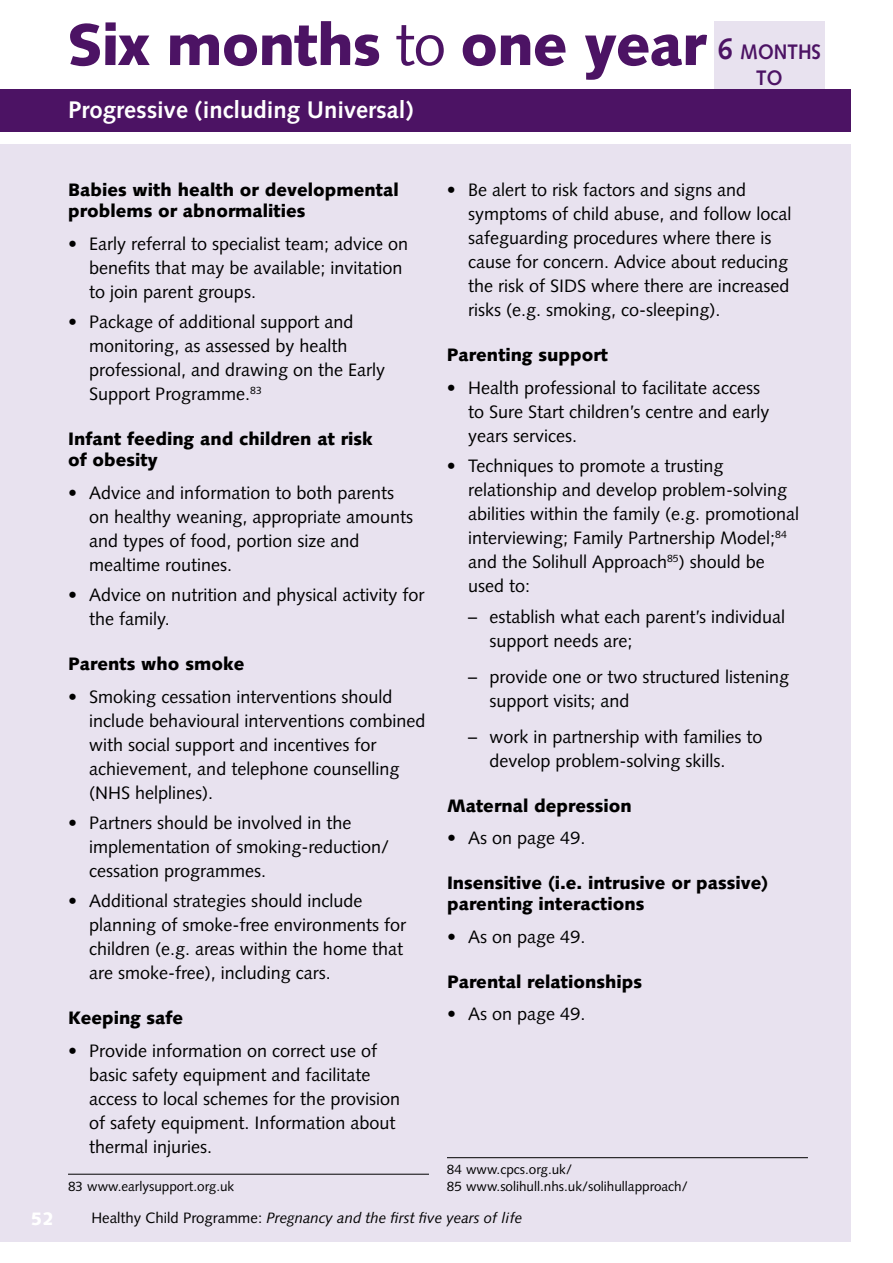
<style>
.page{position:relative;width:893px;height:1263px;background:#fff}
.page>*{position:absolute;margin:0;border:0;box-sizing:border-box;transform-origin:0 0}
.t1{font:900 58.5px "Syntax";letter-spacing:-.02em;color:#4c1364}
.t2{font:700 24px "Syntax";color:#fff}
.t3{font:700 21px "Syntax";color:#4c1364;scale:.9 1}
.t4{font:18px/24px "Syntax";color:#000}
.t5{font:900 18px/21px "Syntax";color:#000}
.t6{font:900 18px "Syntax";color:#fff}
.t7{font:italic 15px "Syntax";color:#000}
.t8{font:13.5px/16.5px "Syntax";color:#000}
.s1{font-weight:400}
.s2{font-weight:700;font-size:30px}
.s3{font-weight:700;font-size:21px}
.s4{font-style:normal}
</style>
<div class="page">
<div style="left:0;top:145px;width:850px;height:1097px;background:#e8e2ef"></div>
<hr style="left:68px;top:1174px;width:361px;height:1px;background:#000">
<hr style="left:447px;top:1157px;width:361px;height:1px;background:#000">
<div style="left:714px;top:21px;width:111px;height:102px;background:#e8e2ef"></div>
<div style="left:0;top:89px;width:850px;height:43px;background:#4c1364"></div>
<h1 class="t1" style="left:67px;top:10px;width:755px">Six months <span class="s1">to</span> one year <span class="s2">6</span> <span class="s3">MONTHS</span></h1>
<p class="t3" style="left:756px;top:65px;width:31px">TO</p>
<h2 class="t2" style="left:68px;top:95px;width:347px">Progressive (including Universal)</h2>
<p class="t5" style="left:68px;top:180px;width:332px">Babies with health or developmental problems or abnormalities</p>
<p class="t4" style="left:89px;top:232px;width:320px;text-indent:-21px">• Early referral to specialist team; advice on benefits that may be available; invitation to join parent groups.</p>
<p class="t4" style="left:89px;top:310px;width:297px;text-indent:-21px">• Package of additional support and monitoring, as assessed by health professional, and drawing on the Early<br>Support Programme.<sup>83</sup></p>
<p class="t5" style="left:68px;top:428px;width:306px">Infant feeding and children at risk of obesity</p>
<p class="t4" style="left:89px;top:481px;width:325px;text-indent:-21px">• Advice and information to both parents on healthy weaning, appropriate amounts and types of food, portion size and mealtime routines.</p>
<p class="t4" style="left:89px;top:583px;width:337px;text-indent:-21px">• Advice on nutrition and physical activity for the family.</p>
<p class="t5" style="left:68px;top:653px;width:178px">Parents who smoke</p>
<p class="t4" style="left:89px;top:684px;width:338px;text-indent:-21px">• Smoking cessation interventions should include behavioural interventions combined with social support and incentives for achievement, and telephone counselling (NHS helplines).</p>
<p class="t4" style="left:89px;top:811px;width:301px;text-indent:-21px">• Partners should be involved in the implementation of smoking-reduction/ cessation programmes.</p>
<p class="t4" style="left:89px;top:889px;width:318px;text-indent:-21px">• Additional strategies should include planning of smoke-free environments for children (e.g. areas within the home that are smoke-free), including cars.</p>
<p class="t5" style="left:68px;top:1008px;width:117px">Keeping safe</p>
<p class="t4" style="left:89px;top:1039px;width:312px;text-indent:-21px">• Provide information on correct use of basic safety equipment and facilitate access to local schemes for the provision of safety equipment. Information about thermal injuries.</p>
<p class="t8" style="left:68px;top:1178px;width:168px">83 www.earlysupport.org.uk</p>
<p class="t4" style="left:468px;top:178px;width:325px;text-indent:-21px">• Be alert to risk factors and signs and symptoms of child abuse, and follow local safeguarding procedures where there is cause for concern. Advice about reducing the risk of SIDS where there are increased risks (e.g. smoking, co-sleeping).</p>
<p class="t5" style="left:447px;top:345px;width:163px">Parenting support</p>
<p class="t4" style="left:468px;top:376px;width:303px;text-indent:-21px">• Health professional to facilitate access to Sure Start children’s centre and early years services.</p>
<p class="t4" style="left:468px;top:454px;width:332px;text-indent:-21px">• Techniques to promote a trusting relationship and develop problem-solving abilities within the family (e.g. promotional interviewing; Family Partnership Model;<sup>84 </sup>and the Solihull Approach<sup>85</sup>) should be used to:</p>
<p class="t4" style="left:489px;top:604px;width:297px;text-indent:-21px">– establish what each parent’s individual support needs are;</p>
<p class="t4" style="left:489px;top:664px;width:301px;text-indent:-21px">– provide one or two structured listening support visits; and</p>
<p class="t4" style="left:489px;top:724px;width:275px;text-indent:-21px">– work in partnership with families to develop problem-solving skills.</p>
<p class="t5" style="left:447px;top:795px;width:186px">Maternal depression</p>
<p class="t4" style="left:447px;top:826px;width:140px">• As on page 49.</p>
<p class="t5" style="left:447px;top:872px;width:323px">Insensitive (i.e. intrusive or passive) parenting interactions</p>
<p class="t4" style="left:447px;top:924px;width:140px">• As on page 49.</p>
<p class="t5" style="left:447px;top:971px;width:197px">Parental relationships</p>
<p class="t4" style="left:447px;top:1002px;width:140px">• As on page 49.</p>
<p class="t8" style="left:447px;top:1161px;width:242px">84 www.cpcs.org.uk/<br>85 www.solihull.nhs.uk/solihullapproach/</p>
<p class="t6" style="left:31px;top:1208px;width:25px">52</p>
<p class="t7" style="left:91px;top:1209px;width:432px"><span class="s4">Healthy Child Programme:</span> Pregnancy and the first five years of life</p>
</div>
